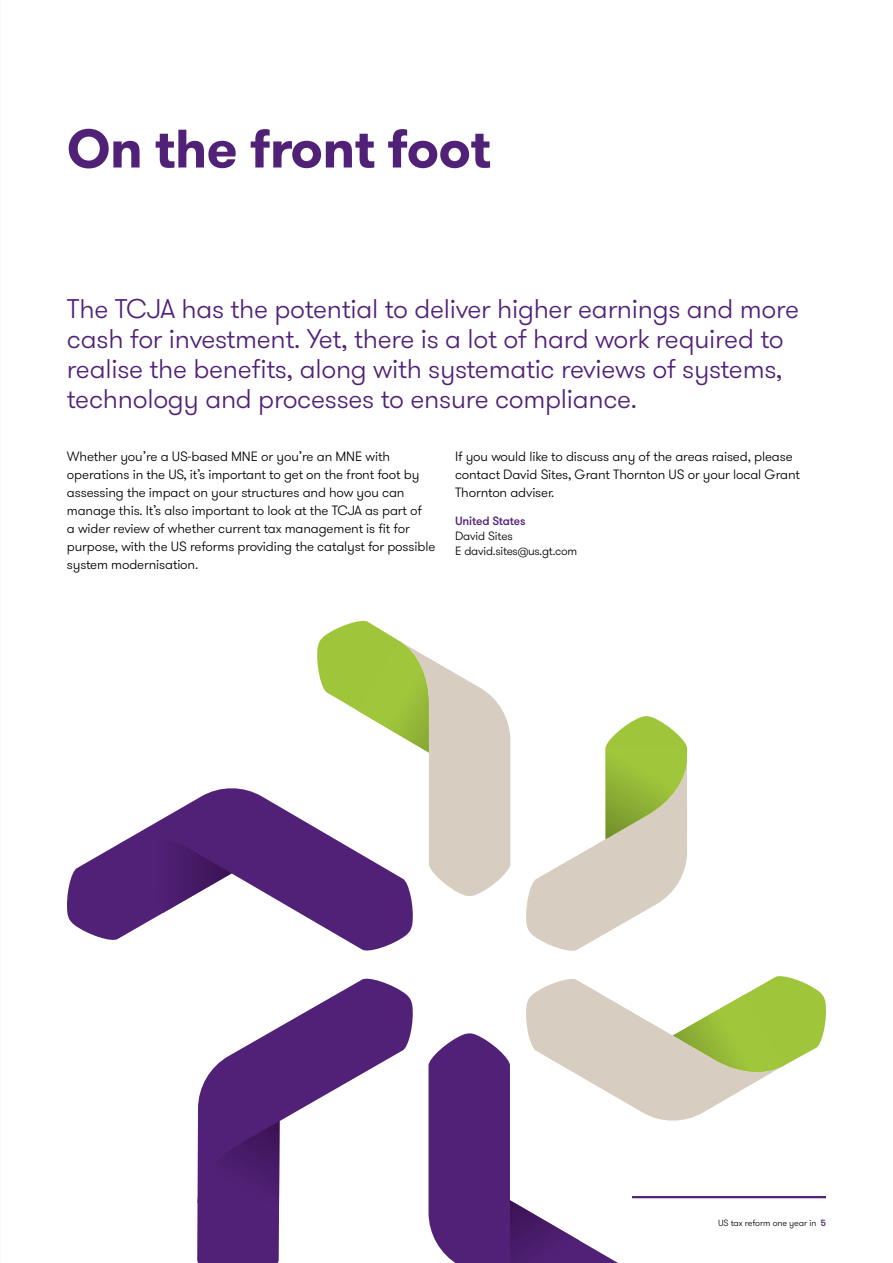
<style>
.page{position:relative;width:893px;height:1263px;background:#fff}
.page>*{position:absolute;margin:0;border:0;box-sizing:border-box;transform-origin:0 0}
.t1{font:700 54px "GT Walsheim Pro";letter-spacing:-.01em;color:#512178}
.t2{font:300 27px/30px "GT Walsheim Pro";letter-spacing:-.01em;color:#512178}
.t3{font:300 13.5px/18px "GT Walsheim Pro";letter-spacing:-.01em;color:#000}
.t4{font:300 12px/15px "GT Walsheim Pro";letter-spacing:-.02em;color:#000}
.t5{font:500 12px "GT Walsheim Pro";letter-spacing:-.01em;color:#512178}
.t6{font:300 9px "GT Walsheim Pro";letter-spacing:-.01em;color:#000}
.s1{font-weight:500;color:#512178}
</style>
<div class="page">
<hr style="left:632px;top:1196px;width:194px;height:2px;background:#512178">
<svg style="left:317px;top:621px;width:194px;height:275px"></svg>
<svg style="left:67px;top:785px;width:347px;height:166px"></svg>
<svg style="left:120px;top:837px;width:112px;height:76px"></svg>
<svg style="left:197px;top:978px;width:216px;height:285px"></svg>
<svg style="left:198px;top:1121px;width:82px;height:83px"></svg>
<svg style="left:428px;top:1033px;width:217px;height:230px;fill:#512178"></svg>
<svg style="left:510px;top:1200px;width:69px;height:63px"></svg>
<svg style="left:524px;top:976px;width:302px;height:147px"></svg>
<svg style="left:526px;top:716px;width:162px;height:235px"></svg>
<h1 class="t1" style="left:67px;top:113px;width:426px">On the front foot</h1>
<p class="t2" style="left:67px;top:294px;width:734px">The TCJA has the potential to deliver higher earnings and more cash for investment. Yet, there is a lot of hard work required to realise the benefits, along with systematic reviews of systems, technology and processes to ensure compliance.</p>
<p class="t3" style="left:67px;top:447px;width:370px">Whether you’re a US-based MNE or you’re an MNE with operations in the US, it’s important to get on the front foot by assessing the impact on your structures and how you can manage this. It’s also important to look at the TCJA as part of<br>a wider review of whether current tax management is fit for purpose, with the US reforms providing the catalyst for possible system modernisation.</p>
<p class="t3" style="left:455px;top:447px;width:346px">If you would like to discuss any of the areas raised, please contact David Sites, Grant Thornton US or your local Grant<br>Thornton adviser.</p>
<p class="t5" style="left:455px;top:513px;width:72px">United States</p>
<p class="t4" style="left:455px;top:528px;width:124px">David Sites<br>E david.sites@us.gt.com</p>
<p class="t6" style="left:718px;top:1217px;width:109px">US tax reform one year in <span class="s1">5</span></p>
</div>
